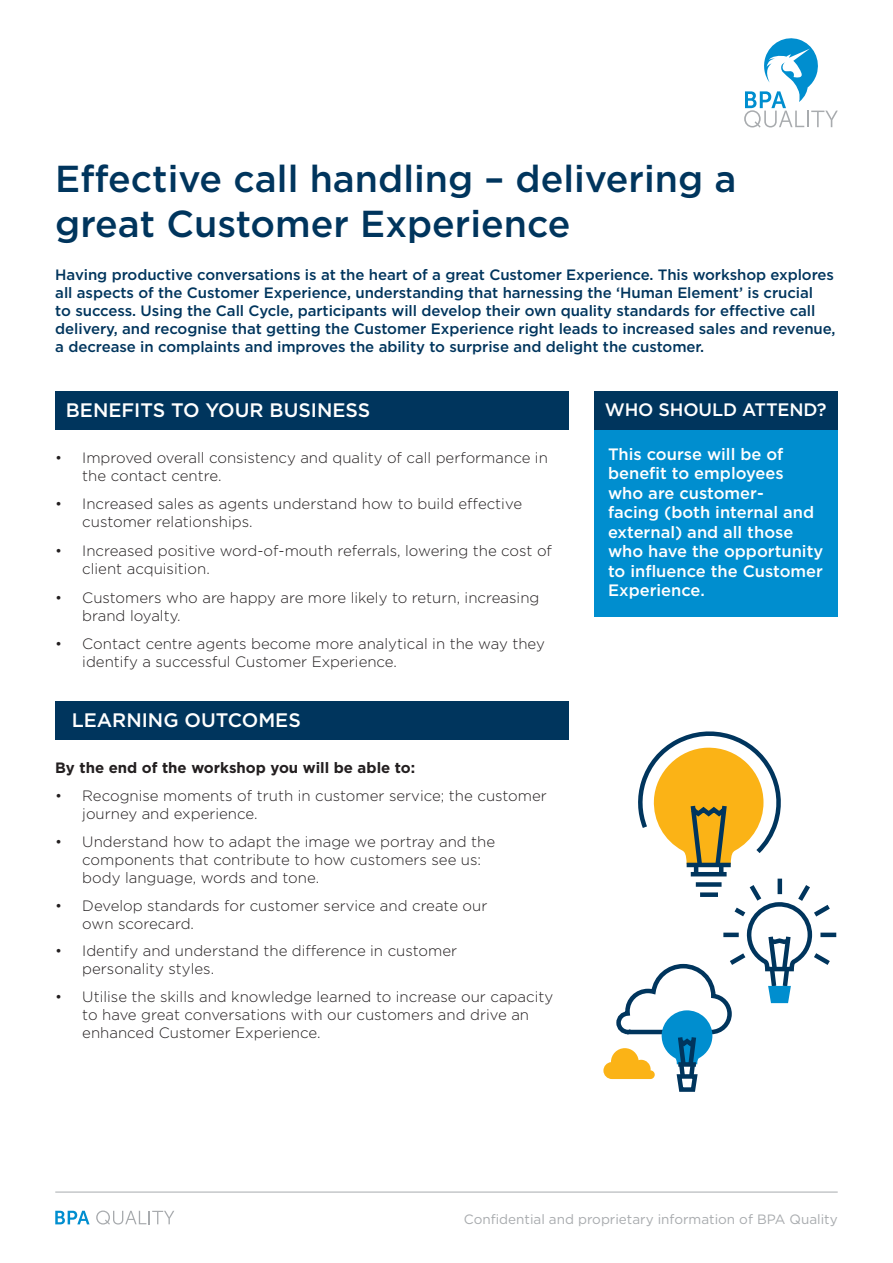
<style>
.page{position:relative;width:893px;height:1263px;background:#fff}
.page>*{position:absolute;margin:0;border:0;box-sizing:border-box;transform-origin:0 0}
.t1{font:500 37.5px/45px "Gotham";color:#00355d}
.t2{font:500 19.5px "Gotham";color:#fff}
.t3{font:500 18px "Gotham";letter-spacing:-.01em;color:#fff}
.t4{font:500 16.5px/19.5px "Gotham";color:#fff}
.t5{font:300 15px/18px "Gotham";color:#231f20}
.t6{font:500 15px/18px "Gotham";letter-spacing:-.005em;color:#00355d}
.t7{font:700 15px "Gotham";color:#231f20}
.t8{font:13.5px "Gotham";color:#a8abae}
</style>
<div class="page">
<div style="left:594px;top:429px;width:244px;height:188px;background:#008ecf"></div>
<svg style="left:665px;top:731px;width:172px;height:234px"></svg>
<svg style="left:603px;top:747px;width:211px;height:345px"></svg>
<div style="left:55px;top:391px;width:513px;height:38px;background:#00355d"></div>
<div style="left:594px;top:391px;width:244px;height:38px;background:#00355d"></div>
<div style="left:55px;top:702px;width:513px;height:38px;background:#00355d"></div>
<svg style="left:744px;top:38px;width:94px;height:90px"></svg>
<svg style="left:55px;top:1211px;width:35px;height:13px"></svg>
<svg style="left:96px;top:1210px;width:78px;height:14px"></svg>
<hr style="left:55px;top:1192px;width:783px;height:1px;background:#a8abae">
<p class="t1" style="left:55px;top:155px;width:683px">Effective call handling – delivering a great Customer Experience</p>
<p class="t6" style="left:55px;top:266px;width:782px">Having productive conversations is at the heart of a great Customer Experience. This workshop explores all aspects of the Customer Experience, understanding that harnessing the ‘Human Element’ is crucial<br>to success. Using the Call Cycle, participants will develop their own quality standards for effective call delivery, and recognise that getting the Customer Experience right leads to increased sales and revenue, a decrease in complaints and improves the ability to surprise and delight the customer.</p>
<p class="t2" style="left:66px;top:397px;width:306px">BENEFITS TO YOUR BUSINESS</p>
<p class="t3" style="left:605px;top:398px;width:223px">WHO SHOULD ATTEND?</p>
<p class="t5" style="left:82px;top:448px;width:467px;text-indent:-27px">• Improved overall consistency and quality of call performance in the contact centre.</p>
<p class="t5" style="left:82px;top:495px;width:441px;text-indent:-27px">• Increased sales as agents understand how to build effective customer relationships.</p>
<p class="t5" style="left:82px;top:541px;width:471px;text-indent:-27px">• Increased positive word-of-mouth referrals, lowering the cost of client acquisition.</p>
<p class="t5" style="left:82px;top:588px;width:459px;text-indent:-27px">• Customers who are happy are more likely to return, increasing brand loyalty.</p>
<p class="t5" style="left:82px;top:635px;width:464px;text-indent:-27px">• Contact centre agents become more analytical in the way they identify a successful Customer Experience.</p>
<p class="t2" style="left:72px;top:707px;width:231px">LEARNING OUTCOMES</p>
<p class="t7" style="left:55px;top:758px;width:361px">By the end of the workshop you will be able to:</p>
<p class="t5" style="left:82px;top:786px;width:466px;text-indent:-27px">• Recognise moments of truth in customer service; the customer journey and experience.</p>
<p class="t5" style="left:82px;top:832px;width:414px;text-indent:-27px">• Understand how to adapt the image we portray and the components that contribute to how customers see us: body language, words and tone.</p>
<p class="t5" style="left:82px;top:896px;width:407px;text-indent:-27px">• Develop standards for customer service and create our own scorecard.</p>
<p class="t5" style="left:82px;top:942px;width:376px;text-indent:-27px">• Identify and understand the difference in customer personality styles.</p>
<p class="t5" style="left:82px;top:987px;width:472px;text-indent:-27px">• Utilise the skills and knowledge learned to increase our capacity to have great conversations with our customers and drive an enhanced Customer Experience.</p>
<p class="t4" style="left:608px;top:444px;width:217px">This course will be of benefit to employees<br>who are customer-<br>facing (both internal and external) and all those who have the opportunity to influence the Customer<br>Experience.</p>
<p class="t8" style="left:464px;top:1210px;width:375px">Confidential and proprietary information of BPA Quality</p>
</div>
